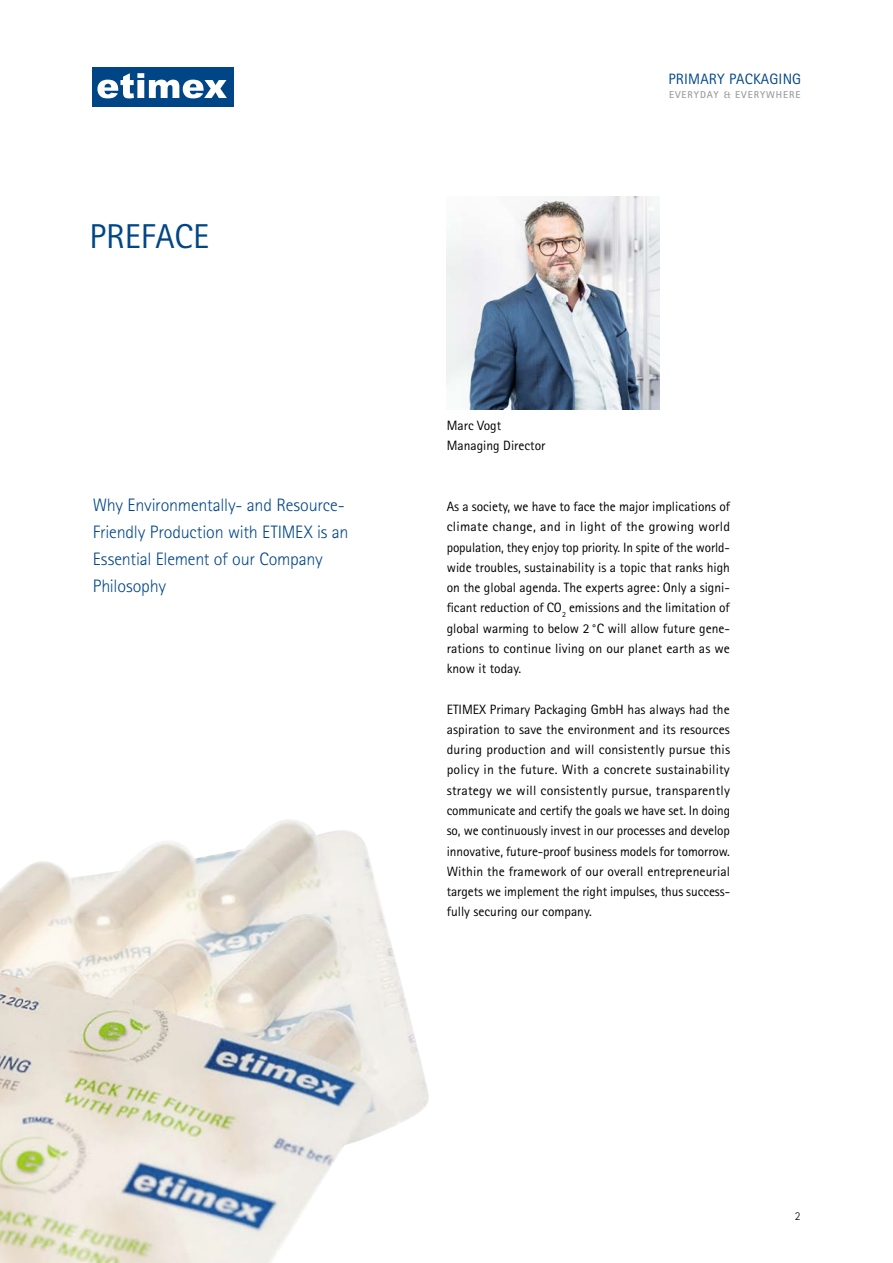
<style>
.page{position:relative;width:893px;height:1263px;background:#fff}
.page>*{position:absolute;margin:0;border:0;box-sizing:border-box;transform-origin:0 0}
.t1{font:34.5px "Rotis Sans Serif Std";color:#004687}
.t2{font:300 18px/27px "Rotis Sans Serif Std";letter-spacing:-.01em;color:#004687}
.t3{font:15px "Rotis Sans Serif Std";letter-spacing:.01em;color:#004687}
.t4{font:13.5px/20.2px "Rotis Sans Serif Std";color:#000;text-align:justify}
.t5{font:300 12px "Rotis Sans Serif Std";color:#000}
.t6{font:700 10.05px "Rotis Sans Serif Std";letter-spacing:.095em;color:#9c9e9f}
</style>
<div class="page">
<img style="left:0;top:819px;width:429px;height:444px">
<img style="left:447px;top:196px;width:212px;height:213px">
<div style="left:92px;top:67px;width:142px;height:39px;background:#004687"></div>
<svg style="left:97px;top:73px;width:130px;height:25px"></svg>
<h1 class="t1" style="left:90px;top:216px;width:121px">PREFACE</h1>
<h2 class="t2" style="left:93px;top:491px;width:257px">Why Environmentally- and Resource-<br>Friendly Production with ETIMEX is an<br>Essential Element of our Company<br>Philosophy</h2>
<p class="t3" style="left:668px;top:70px;width:134px">PRIMARY PACKAGING</p>
<p class="t6" style="left:669px;top:88px;width:133px">EVERYDAY &amp; EVERYWHERE</p>
<p class="t4" style="left:447px;top:415px;width:100px">Marc Vogt<br>Managing Director</p>
<p class="t4" style="left:447px;top:496px;width:285px">As a society, we have to face the major implications of climate change, and in light of the growing world population, they enjoy top priority. In spite of the world&shy;wide troubles, sustainability is a topic that ranks high on the global agenda. The experts agree: Only a signi&shy;ficant reduction of CO<sub>2</sub> emissions and the limitation of global warming to below 2°C will allow future gene&shy;rations to continue living on our planet earth as we know it today.</p>
<p class="t4" style="left:447px;top:699px;width:285px">ETIMEX Primary Packaging GmbH has always had the aspiration to save the environment and its resources during production and will consistently pursue this policy in the future. With a concrete sustainability strategy we will consistently pursue, transparently communicate and certify the goals we have set. In doing so, we continuously invest in our processes and develop innovative, future-proof business models for tomorrow.<br>Within the framework of our overall entrepreneurial targets we implement the right impulses, thus success&shy;fully securing our company.</p>
<p class="t5" style="left:795px;top:1209px;width:7px">2</p>
</div>
